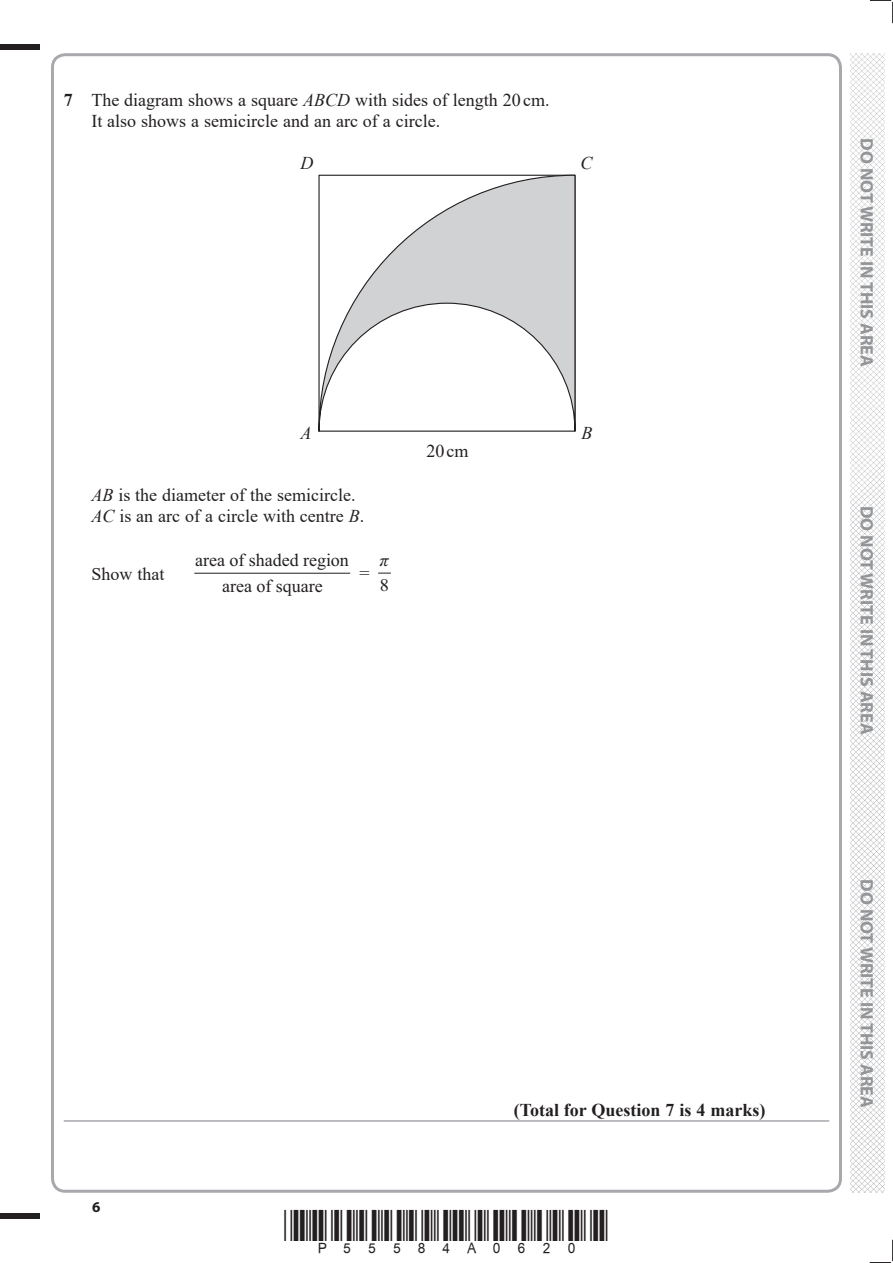
<style>
.page{position:relative;width:893px;height:1263px;background:#fff}
.page>*{position:absolute;margin:0;border:0;box-sizing:border-box;transform-origin:0 0}
.t1{font:18px/21px "Times New Roman";color:#231f20}
.t2{font:700 18px "Myriad Pro";color:#939598}
.t3{font:700 18px "Times New Roman";color:#231f20}
.t4{font:italic 18px "Times New Roman";color:#231f20}
.t5{font:17.85px "Times New Roman";color:#231f20}
.t6{font:italic 17.85px "Times New Roman";color:#231f20}
.t7{font:700 15px "Myriad Pro";color:#231f20}
.s1{font-weight:700}
.s2{font-style:italic}
</style>
<div class="page">
<div style="left:0;top:44px;width:40px;height:5px;background:#231f20"></div>
<div style="left:0;top:1214px;width:40px;height:5px;background:#231f20"></div>
<svg style="left:870px;top:0;width:23px;height:23px"></svg>
<svg style="left:870px;top:1240px;width:23px;height:23px"></svg>
<img style="left:850px;top:53px;width:34px;height:1140px">
<hr style="left:64px;top:1120px;width:765px;height:2px;background:#a8a9ad">
<svg style="left:318px;top:175px;width:257px;height:257px"></svg>
<hr style="left:194px;top:573px;width:156px;height:1px;background:#231f20">
<p class="t1" style="left:91px;top:90px;width:460px;text-indent:-28px"><span class="s1">7</span> The diagram shows a square <span class="s2">ABCD</span> with sides of length 20 cm.<br>It also shows a semicircle and an arc of a circle.</p>
<p class="t4" style="left:300px;top:153px;width:14px">D</p>
<p class="t4" style="left:580px;top:153px;width:14px">C</p>
<p class="t4" style="left:300px;top:423px;width:12px">A</p>
<p class="t1" style="left:91px;top:485px;width:274px"><span class="s2">AB</span> is the diameter of the semicircle.<br><span class="s2">AC</span> is an arc of a circle with centre <span class="s2">B</span>.</p>
<p class="t1" style="left:91px;top:563px;width:74px">Show that</p>
<p class="t1" style="left:195px;top:547px;width:152px;line-height:25.3px;text-align:center">area of shaded region area of square</p>
<p class="t1" style="left:359px;top:563px;width:12px">=</p>
<p class="t6" style="left:379px;top:548px;width:11px">π</p>
<p class="t5" style="left:380px;top:575px;width:11px">8</p>
<p class="t1" style="left:426px;top:440px;width:44px">20 cm</p>
<p class="t4" style="left:581px;top:423px;width:12px">B</p>
<p class="t7" style="left:92px;top:1197px;width:10px">6</p>
<p class="t3" style="left:514px;top:1100px;width:253px">(Total for Question 7 is 4 marks)</p>
<p class="t2" style="left:878px;top:138px;width:230px;rotate:90deg">DO NOT WRITE IN THIS AREA</p>
<p class="t2" style="left:878px;top:506px;width:230px;rotate:90deg">DO NOT WRITE IN THIS AREA</p>
<p class="t2" style="left:878px;top:879px;width:230px;rotate:90deg">DO NOT WRITE IN THIS AREA</p>
</div>
